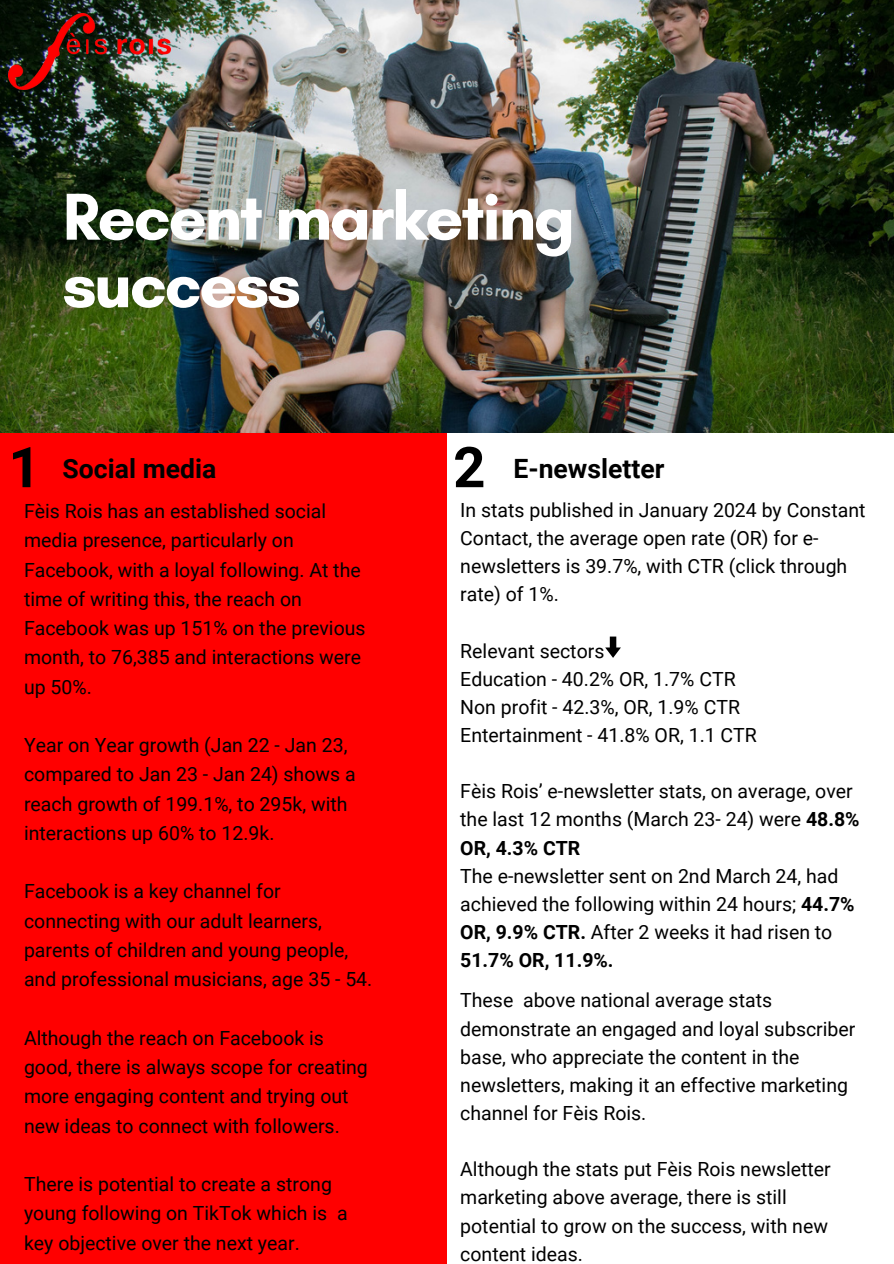
<style>
.page{position:relative;width:894px;height:1264px;background:#fff}
.page>*{position:absolute;margin:0;border:0;box-sizing:border-box;transform-origin:0 0}
.t1{font:700 67.5px/67.5px "Glacial Indifference";letter-spacing:-.035em;color:#fff}
.t2{font:700 56.25px "Roboto";color:#000}
.t3{font:700 26.55px "Roboto";color:#000}
.t4{font:19.5px/28.2px "Roboto";color:#000}
.s1{font-weight:700}
</style>
<div class="page">
<div style="left:0;top:432px;width:446px;height:313px;background:#f00"></div>
<img style="left:0;top:0;width:893px;height:432px">
<img style="left:8px;top:14px;width:162px;height:75px">
<div style="left:0;top:745px;width:446px;height:518px;background:#f00"></div>
<svg style="left:605px;top:636px;width:15px;height:22px"></svg>
<h1 class="t1" style="left:63px;top:182px;width:514px">Recent marketing success</h1>
<h2 class="t2" style="left:8px;top:435px;width:34px">1</h2>
<h2 class="t2" style="left:453px;top:435px;width:34px">2</h2>
<h3 class="t3" style="left:63px;top:453px;width:155px">Social media</h3>
<p class="t4" style="left:24px;top:496px;width:343px;line-height:29.2px">Fèis Rois has an established social media presence, particularly on<br>Facebook, with a loyal following. At the time of writing this, the reach on<br>Facebook was up 151% on the previous month, to 76,385 and interactions were up 50%.</p>
<p class="t4" style="left:24px;top:730px;width:333px;line-height:29.2px">Year on Year growth (Jan 22 - Jan 23, compared to Jan 23 - Jan 24) shows a reach growth of 199.1%, to 295k, with interactions up 60% to 12.9k.</p>
<p class="t4" style="left:24px;top:877px;width:350px;line-height:29.2px">Facebook is a key channel for connecting with our adult learners, parents of children and young people, and professional musicians, age 35 - 54.</p>
<p class="t4" style="left:24px;top:1023px;width:345px;line-height:29.2px">Although the reach on Facebook is good, there is always scope for creating more engaging content and trying out new ideas to connect with followers.</p>
<h3 class="t3" style="left:513px;top:453px;width:152px">E-newsletter</h3>
<p class="t4" style="left:460px;top:496px;width:406px">In stats published in January 2024 by Constant Contact, the average open rate (OR) for e&shy;newsletters is 39.7%, with CTR (click through rate) of 1%.</p>
<p class="t4" style="left:460px;top:636px;width:298px">Relevant sectors<br>Education - 40.2% OR, 1.7% CTR<br>Non profit - 42.3%, OR, 1.9% CTR<br>Entertainment - 41.8% OR, 1.1 CTR</p>
<p class="t4" style="left:460px;top:777px;width:401px">Fèis Rois’ e-newsletter stats, on average, over the last 12 months (March 23- 24) were <span class="s1">48.8%<br>OR, 4.3% CTR</span></p>
<p class="t4" style="left:460px;top:861px;width:396px">The e-newsletter sent on 2nd March 24, had achieved the following within 24 hours; <span class="s1">44.7% OR, 9.9% CTR.</span> After 2 weeks it had risen to <span class="s1">51.7% OR, 11.9%.</span></p>
<p class="t4" style="left:460px;top:986px;width:396px">These above national average stats demonstrate an engaged and loyal subscriber base, who appreciate the content in the newsletters, making it an effective marketing channel for Fèis Rois.</p>
<p class="t4" style="left:24px;top:1169px;width:325px;line-height:29.2px">There is potential to create a strong young following on TikTok which is a key objective over the next year.</p>
<p class="t4" style="left:460px;top:1155px;width:372px">Although the stats put Fèis Rois newsletter marketing above average, there is still potential to grow on the success, with new content ideas.</p>
</div>
